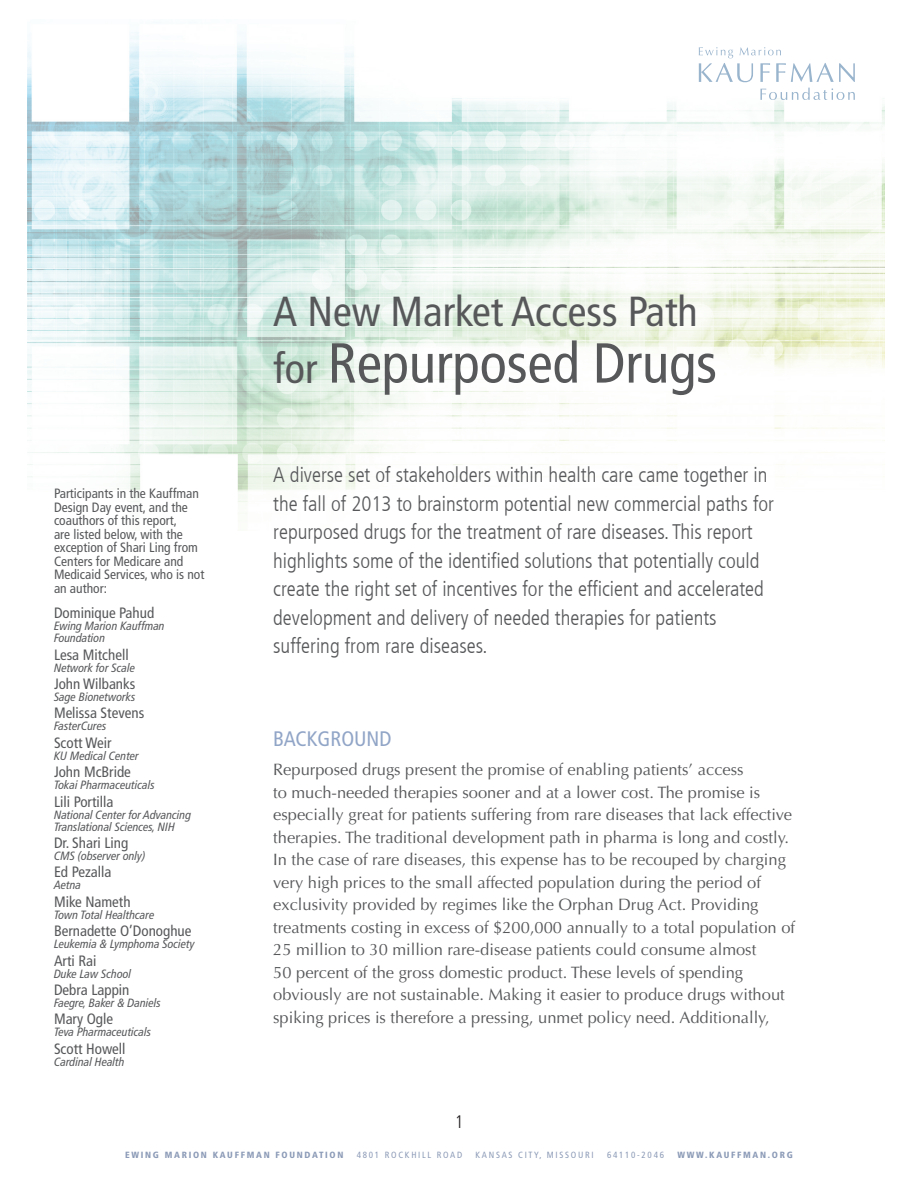
<style>
.page{position:relative;width:918px;height:1188px;background:#fff}
.page>*{position:absolute;margin:0;border:0;box-sizing:border-box;transform-origin:0 0}
.t1{font:condensed 56.25px "Frutiger LT Com";color:#57585a}
.t2{font:condensed 42px "Frutiger LT Com";color:#57585a}
.t3{font:300 condensed 21px/28.5px "Frutiger LT Com";color:#57585a}
.t4{font:condensed 21px "Frutiger LT Com";color:#91a5c7}
.t5{font:300 condensed 18px "Frutiger LT Com";color:#231f20}
.t6{font:16.5px/22.5px "Optima LT Std";color:#57585a}
.t7{font:condensed 15px "Frutiger LT Com";color:#57585a}
.t8{font:condensed 13.5px/13.5px "Frutiger LT Com";color:#57585a}
.t9{font:italic condensed 12px/12px "Frutiger LT Com";color:#57585a}
.t10{font:900 condensed 9px "Frutiger";letter-spacing:.19em;color:#8c9bb7}
.t11{font:condensed 9px "Frutiger";letter-spacing:.19em;color:#8c9bb7}
.s1{font-size:42px}
</style>
<div class="page">
<img style="left:27px;top:32px;width:858px;height:482px">
<svg style="left:760px;top:88px;width:95px;height:12px"></svg>
<svg style="left:699px;top:47px;width:156px;height:35px"></svg>
<p class="t8" style="left:54px;top:487px;width:152px">Participants in the Kauffman<br>Design Day event, and the coauthors of this report,<br>are listed below, with the exception of Shari Ling from<br>Centers for Medicare and<br>Medicaid Services, who is not an author:</p>
<p class="t7" style="left:54px;top:604px;width:102px">Dominique Pahud</p>
<p class="t9" style="left:54px;top:620px;width:112px">Ewing Marion Kauffman<br>Foundation</p>
<p class="t7" style="left:54px;top:646px;width:76px">Lesa Mitchell</p>
<p class="t9" style="left:54px;top:662px;width:83px">Network for Scale</p>
<p class="t7" style="left:54px;top:675px;width:83px">John Wilbanks</p>
<p class="t9" style="left:54px;top:691px;width:83px">Sage Bionetworks</p>
<p class="t7" style="left:54px;top:705px;width:92px">Melissa Stevens</p>
<p class="t9" style="left:54px;top:720px;width:54px">FasterCures</p>
<p class="t7" style="left:54px;top:734px;width:59px">Scott Weir</p>
<p class="t9" style="left:54px;top:750px;width:86px">KU Medical Center</p>
<p class="t7" style="left:54px;top:763px;width:78px">John McBride</p>
<p class="t9" style="left:54px;top:779px;width:102px">Tokai Pharmaceuticals</p>
<p class="t7" style="left:54px;top:793px;width:61px">Lili Portilla</p>
<p class="t9" style="left:54px;top:809px;width:139px">National Center for Advancing<br>Translational Sciences, NIH</p>
<p class="t7" style="left:54px;top:834px;width:76px">Dr. Shari Ling</p>
<p class="t9" style="left:54px;top:850px;width:93px">CMS (observer only)</p>
<p class="t7" style="left:54px;top:864px;width:59px">Ed Pezalla</p>
<p class="t9" style="left:54px;top:879px;width:29px">Aetna</p>
<p class="t7" style="left:54px;top:893px;width:78px">Mike Nameth</p>
<p class="t9" style="left:54px;top:909px;width:102px">Town Total Healthcare</p>
<p class="t7" style="left:54px;top:922px;width:139px">Bernadette O’Donoghue</p>
<p class="t9" style="left:54px;top:938px;width:142px">Leukemia &amp; Lymphoma Society</p>
<p class="t7" style="left:54px;top:952px;width:44px">Arti Rai</p>
<p class="t9" style="left:54px;top:968px;width:79px">Duke Law School</p>
<p class="t7" style="left:54px;top:981px;width:77px">Debra Lappin</p>
<p class="t9" style="left:54px;top:997px;width:108px">Faegre, Baker &amp; Daniels</p>
<p class="t7" style="left:54px;top:1011px;width:61px">Mary Ogle</p>
<p class="t9" style="left:54px;top:1026px;width:99px">Teva Pharmaceuticals</p>
<p class="t7" style="left:54px;top:1040px;width:73px">Scott Howell</p>
<p class="t9" style="left:54px;top:1056px;width:72px">Cardinal Health</p>
<h2 class="t2" style="left:273px;top:287px;width:426px">A New Market Access Path</h2>
<h1 class="t1" style="left:273px;top:330px;width:445px"><span class="s1">for</span> Repurposed Drugs</h1>
<p class="t3" style="left:273px;top:461px;width:502px">A diverse set of stakeholders within health care came together in the fall of 2013 to brainstorm potential new commercial paths for repurposed drugs for the treatment of rare diseases. This report highlights some of the identified solutions that potentially could create the right set of incentives for the efficient and accelerated development and delivery of needed therapies for patients suffering from rare diseases.</p>
<p class="t4" style="left:273px;top:726px;width:120px">BACKGROUND</p>
<p class="t6" style="left:273px;top:758px;width:523px">Repurposed drugs present the promise of enabling patients’ access<br>to much-needed therapies sooner and at a lower cost. The promise is especially great for patients suffering from rare diseases that lack effective therapies. The traditional development path in pharma is long and costly.<br>In the case of rare diseases, this expense has to be recouped by charging very high prices to the small affected population during the period of exclusivity provided by regimes like the Orphan Drug Act. Providing treatments costing in excess of $200,000 annually to a total population of 25 million to 30 million rare-disease patients could consume almost<br>50 percent of the gross domestic product. These levels of spending obviously are not sustainable. Making it easier to produce drugs without spiking prices is therefore a pressing, unmet policy need. Additionally,</p>
<p class="t5" style="left:455px;top:1111px;width:10px">1</p>
<p class="t10" style="left:125px;top:1150px;width:220px">EWING MARION KAUFFMAN FOUNDATION</p>
<p class="t11" style="left:357px;top:1150px;width:107px">4801 ROCKHILL ROAD</p>
<p class="t11" style="left:476px;top:1150px;width:120px">KANSAS CITY, MISSOURI</p>
<p class="t11" style="left:607px;top:1150px;width:58px">64110-2046</p>
<p class="t10" style="left:677px;top:1150px;width:117px">WWW.KAUFFMAN.ORG</p>
</div>
